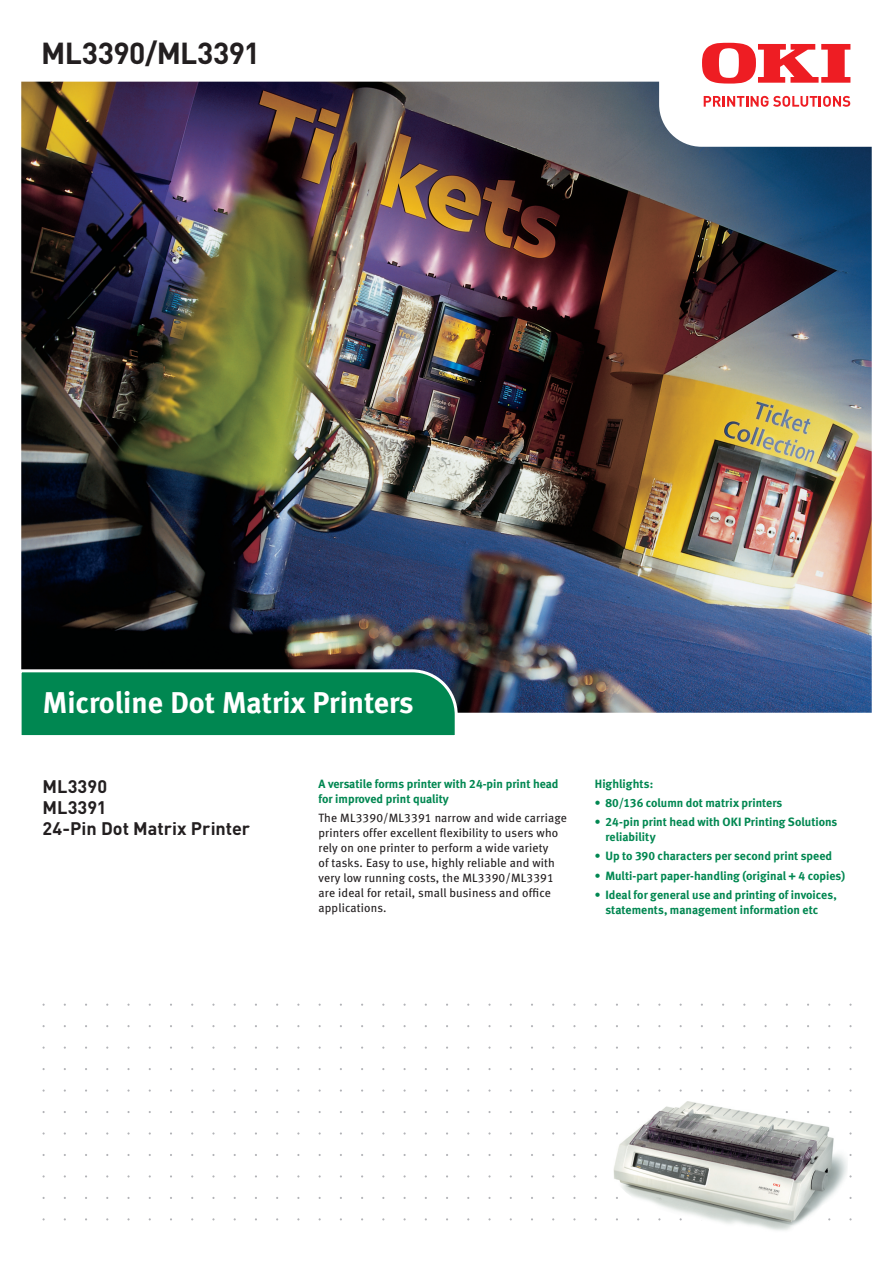
<style>
.page{position:relative;width:893px;height:1263px;background:#fff}
.page>*{position:absolute;margin:0;border:0;box-sizing:border-box;transform-origin:0 0}
.t1{font:30px "Meta Bold LF";color:#fff}
.t2{font:700 30px "DIN";letter-spacing:-.02em;color:#231f20}
.t3{font:700 18px/21px "DIN";color:#231f20}
.t4{font:12px/15px "Meta Bold LF";color:#008751}
.t5{font:12px/15px "Meta Book LF";letter-spacing:.015em;color:#231f20}
</style>
<div class="page">
<svg style="left:702px;top:43px;width:148px;height:39px"></svg>
<img style="left:21px;top:82px;width:851px;height:631px">
<svg style="left:21px;top:668px;width:438px;height:68px;background:#118a5b"></svg>
<img style="left:613px;top:1101px;width:238px;height:130px">
<h1 class="t2" style="left:41px;top:34px;width:220px">ML3390/ML3391</h1>
<h1 class="t1" style="left:43px;top:685px;width:372px">Microline Dot Matrix Printers</h1>
<h2 class="t3" style="left:43px;top:775px;width:209px">ML3390<br>ML3391<br>24-Pin Dot Matrix Printer</h2>
<p class="t4" style="left:318px;top:776px;width:241px">A versatile forms printer with 24-pin print head for improved print quality</p>
<p class="t5" style="left:318px;top:810px;width:250px">The ML3390/ML3391 narrow and wide carriage printers offer excellent flexibility to users who rely on one printer to perform a wide variety<br>of tasks. Easy to use, highly reliable and with very low running costs, the ML3390/ML3391 are ideal for retail, small business and office applications.</p>
<p class="t4" style="left:595px;top:776px;width:60px">Highlights:</p>
<p class="t4" style="left:595px;top:795px;width:189px">• 80/136 column dot matrix printers</p>
<p class="t4" style="left:605px;top:814px;width:233px;text-indent:-10px">• 24-pin print head with OKI Printing Solutions reliability</p>
<p class="t4" style="left:595px;top:848px;width:239px">• Up to 390 characters per second print speed</p>
<p class="t4" style="left:595px;top:868px;width:252px">• Multi-part paper-handling (original + 4 copies)</p>
<p class="t4" style="left:605px;top:887px;width:233px;text-indent:-10px">• Ideal for general use and printing of invoices, statements, management information etc</p>
</div>
